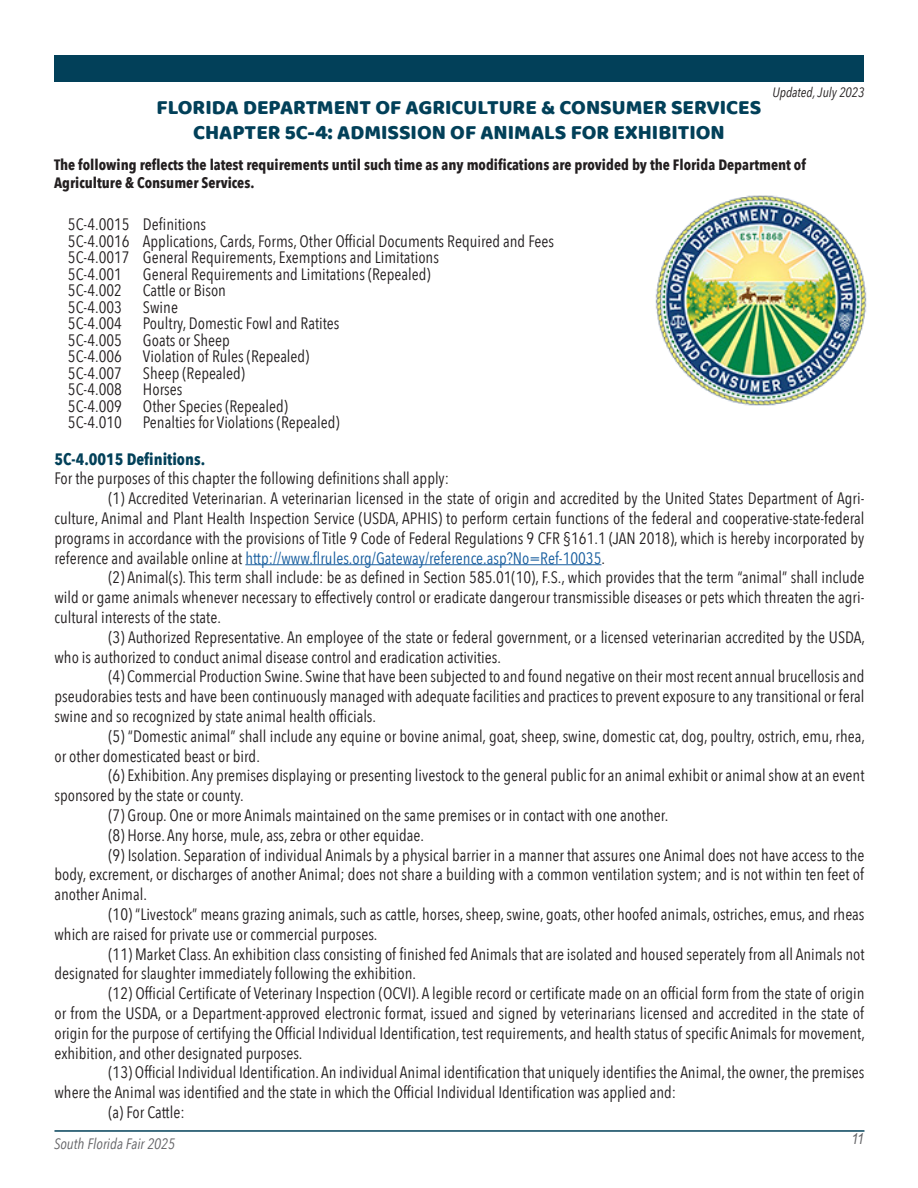
<style>
.page{position:relative;width:918px;height:1188px;background:#fff}
.page>*{position:absolute;margin:0;border:0;box-sizing:border-box;transform-origin:0 0}
.t1{font:21px "Baloo";color:#024059}
.t2{font:16.5px/19.8px "Avenir Next Condensed";color:#231f20}
.t3{font:700 16.5px "Avenir Next Condensed";color:#024059}
.t4{font:700 15px "Avenir Next Condensed";color:#231f20}
.t5{font:italic 15px "Avenir Next Condensed";color:#636366}
.t6{font:italic 15px "Arial Narrow";color:#636366}
.t7{font:italic 13.5px "Avenir Next Condensed";color:#231f20}
.s1{color:#175d9e}
</style>
<div class="page">
<hr style="left:245px;top:564px;width:356px;height:1px;background:#175d9e">
<img style="left:655px;top:195px;width:212px;height:211px">
<div style="left:54px;top:55px;width:810px;height:27px;background:#024059"></div>
<hr style="left:54px;top:1130px;width:810px;height:2px;background:#024059">
<p class="t1" style="left:157px;top:94px;width:606px">FLORIDA DEPARTMENT OF AGRICULTURE &amp; CONSUMER SERVICES</p>
<p class="t1" style="left:193px;top:120px;width:533px">CHAPTER 5C-4: ADMISSION OF ANIMALS FOR EXHIBITION</p>
<p class="t7" style="left:772px;top:84px;width:94px">Updated, July 2023</p>
<p class="t4" style="left:54px;top:156px;width:753px">The following reflects the latest requirements until such time as any modifications are provided by the Florida Department of</p>
<p class="t4" style="left:54px;top:174px;width:202px">Agriculture &amp; Consumer Services.</p>
<p class="t2" style="left:68px;top:214px;width:140px">5C-4.0015 Definitions</p>
<p class="t2" style="left:68px;top:230px;width:488px">5C-4.0016 Applications, Cards, Forms, Other Official Documents Required and Fees</p>
<p class="t2" style="left:68px;top:247px;width:373px">5C-4.0017 General Requirements, Exemptions and Limitations</p>
<p class="t2" style="left:68px;top:263px;width:55px">5C-4.001</p>
<p class="t2" style="left:143px;top:263px;width:289px">General Requirements and Limitations (Repealed)</p>
<p class="t2" style="left:68px;top:280px;width:55px">5C-4.002</p>
<p class="t2" style="left:143px;top:280px;width:85px">Cattle or Bison</p>
<p class="t2" style="left:68px;top:296px;width:55px">5C-4.003</p>
<p class="t2" style="left:143px;top:296px;width:37px">Swine</p>
<p class="t2" style="left:68px;top:313px;width:55px">5C-4.004</p>
<p class="t2" style="left:143px;top:313px;width:198px">Poultry, Domestic Fowl and Ratites</p>
<p class="t2" style="left:68px;top:329px;width:55px">5C-4.005</p>
<p class="t2" style="left:143px;top:329px;width:88px">Goats or Sheep</p>
<p class="t2" style="left:68px;top:346px;width:55px">5C-4.006</p>
<p class="t2" style="left:143px;top:346px;width:168px">Violation of Rules (Repealed)</p>
<p class="t2" style="left:68px;top:362px;width:55px">5C-4.007</p>
<p class="t2" style="left:143px;top:362px;width:104px">Sheep (Repealed)</p>
<p class="t2" style="left:68px;top:379px;width:55px">5C-4.008</p>
<p class="t2" style="left:143px;top:379px;width:41px">Horses</p>
<p class="t2" style="left:68px;top:395px;width:55px">5C-4.009</p>
<p class="t2" style="left:143px;top:395px;width:146px">Other Species (Repealed)</p>
<p class="t2" style="left:68px;top:412px;width:55px">5C-4.010</p>
<p class="t2" style="left:143px;top:412px;width:198px">Penalties for Violations (Repealed)</p>
<p class="t3" style="left:54px;top:449px;width:152px">5C-4.0015 Definitions.</p>
<p class="t2" style="left:54px;top:468px;width:396px">For the purposes of this chapter the following definitions shall apply:</p>
<p class="t2" style="left:54px;top:488px;width:812px;text-align:justify;text-indent:54px">(1) Accredited Veterinarian. A veterinarian licensed in the state of origin and accredited by the United States Department of Agri&shy;culture, Animal and Plant Health Inspection Service (USDA, APHIS) to perform certain functions of the federal and cooperative-state-federal programs in accordance with the provisions of Title 9 Code of Federal Regulations 9 CFR §161.1 (JAN 2018), which is hereby incorporated by reference and available online at <span class="s1">http://www.flrules.org/Gateway/reference.asp?No=Ref-10035</span>.</p>
<p class="t2" style="left:54px;top:567px;width:812px;text-align:justify;text-indent:54px">(2) Animal(s). This term shall include: be as defined in Section 585.01(10), F.S., which provides that the term “animal” shall include wild or game animals whenever necessary to effectively control or eradicate dangerour transmissible diseases or pets which threaten the agri&shy;cultural interests of the state.</p>
<p class="t2" style="left:54px;top:626px;width:812px;text-indent:54px">(3) Authorized Representative. An employee of the state or federal government, or a licensed veterinarian accredited by the USDA, who is authorized to conduct animal disease control and eradication activities.</p>
<p class="t2" style="left:54px;top:666px;width:812px;text-align:justify;text-indent:54px">(4) Commercial Production Swine. Swine that have been subjected to and found negative on their most recent annual brucellosis and pseudorabies tests and have been continuously managed with adequate facilities and practices to prevent exposure to any transitional or feral swine and so recognized by state animal health officials.</p>
<p class="t2" style="left:54px;top:725px;width:812px;text-indent:54px">(5) “Domestic animal” shall include any equine or bovine animal, goat, sheep, swine, domestic cat, dog, poultry, ostrich, emu, rhea, or other domesticated beast or bird.</p>
<p class="t2" style="left:54px;top:765px;width:812px;text-indent:54px">(6) Exhibition. Any premises displaying or presenting livestock to the general public for an animal exhibit or animal show at an event sponsored by the state or county.</p>
<p class="t2" style="left:108px;top:804px;width:561px">(7) Group. One or more Animals maintained on the same premises or in contact with one another.</p>
<p class="t2" style="left:108px;top:824px;width:317px">(8) Horse. Any horse, mule, ass, zebra or other equidae.</p>
<p class="t2" style="left:54px;top:844px;width:812px;text-align:justify;text-indent:54px">(9) Isolation. Separation of individual Animals by a physical barrier in a manner that assures one Animal does not have access to the body, excrement, or discharges of another Animal; does not share a building with a common ventilation system; and is not within ten feet of another Animal.</p>
<p class="t2" style="left:54px;top:903px;width:812px;text-indent:54px">(10) “Livestock” means grazing animals, such as cattle, horses, sheep, swine, goats, other hoofed animals, ostriches, emus, and rheas which are raised for private use or commercial purposes.</p>
<p class="t2" style="left:54px;top:943px;width:812px;text-indent:54px">(11) Market Class. An exhibition class consisting of finished fed Animals that are isolated and housed seperately from all Animals not designated for slaughter immediately following the exhibition.</p>
<p class="t2" style="left:54px;top:983px;width:812px;text-align:justify;text-indent:54px">(12) Official Certificate of Veterinary Inspection (OCVI). A legible record or certificate made on an official form from the state of origin or from the USDA, or a Department-approved electronic format, issued and signed by veterinarians licensed and accredited in the state of origin for the purpose of certifying the Official Individual Identification, test requirements, and health status of specific Animals for movement, exhibition, and other designated purposes.</p>
<p class="t2" style="left:54px;top:1062px;width:812px;text-indent:54px">(13) Official Individual Identification. An individual Animal identification that uniquely identifies the Animal, the owner, the premises where the Animal was identified and the state in which the Official Individual Identification was applied and:</p>
<p class="t2" style="left:108px;top:1101px;width:78px">(a) For Cattle:</p>
<p class="t5" style="left:54px;top:1135px;width:123px">South Florida Fair 2025</p>
<p class="t6" style="left:851px;top:1128px;width:14px">11</p>
</div>
